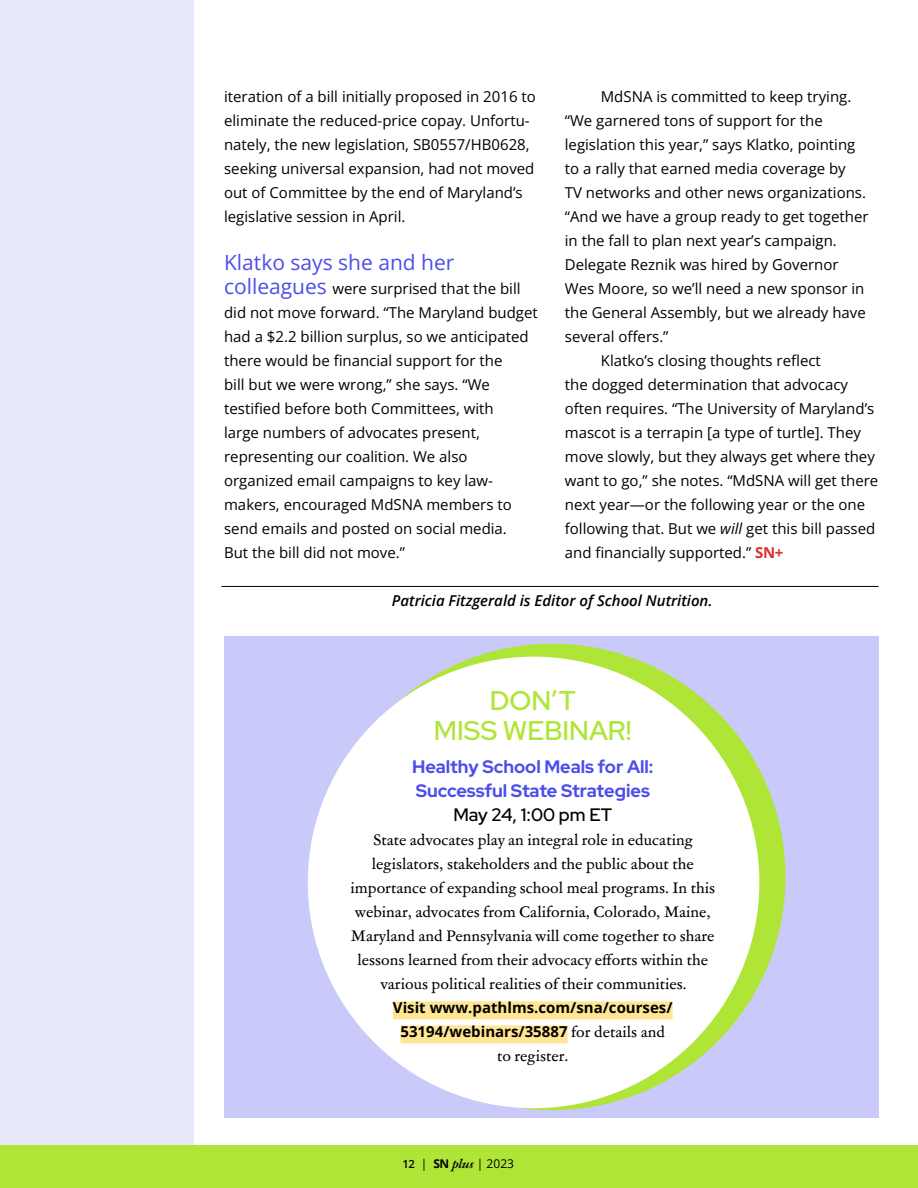
<style>
.page{position:relative;width:918px;height:1188px;background:#fff}
.page>*{position:absolute;margin:0;border:0;box-sizing:border-box;transform-origin:0 0}
.t1{font:600 27px/30px "Red Hat Display";color:#afe537;text-align:center}
.t2{font:21px "Open Sans";color:#4b4eea}
.t3{font:700 18px/24px "Red Hat Display";color:#4b4eea}
.t4{font:500 18px "Red Hat Display";letter-spacing:-.005em;color:#000}
.t5{font:15px/24px "Open Sans";color:#000}
.t6{font:15px/24px "Garamond ATF Text";color:#000;text-align:center}
.t7{font:700 15px/24px "Open Sans";color:#000;text-align:center}
.t8{font:italic 600 15px "Open Sans";color:#000}
.t9{font:12px "Open Sans";color:#000}
.s1{font-size:21px;color:#4b4eea}
.s2{font-style:italic}
.s3{font-weight:700;color:#dd2f28}
.s4{font-family:"Garamond ATF Text";font-weight:400}
.s5{font-weight:600;font-size:11.25px}
.s6{font-weight:700}
.s7{font-family:"Garamond ATF Text";font-weight:700;font-style:italic}
</style>
<div class="page">
<div style="left:0;top:0;width:193px;height:1153px;background:#e7e8fc"></div>
<div style="left:0;top:1145px;width:918px;height:43px;background:#afe537"></div>
<div style="left:224px;top:636px;width:655px;height:482px;background:#c9caf9"></div>
<div style="left:326px;top:651px;width:452px;height:452px;background:#afe537;border-radius:50%"></div>
<div style="left:308px;top:657px;width:451px;height:451px;background:#fff;border-radius:50%"></div>
<div style="left:393px;top:1001px;width:280px;height:18px;background:#ffe695"></div>
<div style="left:401px;top:1025px;width:167px;height:18px;background:#ffe695"></div>
<hr style="left:221px;top:586px;width:658px;height:1px;background:#000">
<p class="t5" style="left:224px;top:84px;width:313px">iteration of a bill initially proposed in 2016 to eliminate the reduced-price copay. Unfortu&shy;nately, the new legislation, SB0557/HB0628, seeking universal expansion, had not moved out of Committee by the end of Maryland’s legislative session in April.</p>
<h2 class="t2" style="left:224px;top:248px;width:232px">Klatko says she and her</h2>
<p class="t5" style="left:224px;top:276px;width:315px"><span class="s1">colleagues</span> were surprised that the bill did not move forward. “The Maryland budget had a $2.2 billion surplus, so we anticipated there would be financial support for the<br>bill but we were wrong,” she says. “We testified before both Committees, with<br>large numbers of advocates present, representing our coalition. We also organized email campaigns to key law&shy;makers, encouraged MdSNA members to send emails and posted on social media.<br>But the bill did not move.”</p>
<p class="t5" style="left:601px;top:84px;width:252px">MdSNA is committed to keep trying.</p>
<p class="t5" style="left:565px;top:108px;width:260px">“We garnered tons of support for the</p>
<p class="t5" style="left:565px;top:132px;width:292px">legislation this year,” says Klatko, pointing</p>
<p class="t5" style="left:565px;top:156px;width:282px">to a rally that earned media coverage by</p>
<p class="t5" style="left:565px;top:180px;width:303px">TV networks and other news organizations.</p>
<p class="t5" style="left:565px;top:204px;width:305px">“And we have a group ready to get together</p>
<p class="t5" style="left:565px;top:228px;width:273px">in the fall to plan next year’s campaign.</p>
<p class="t5" style="left:565px;top:252px;width:275px">Delegate Reznik was hired by Governor</p>
<p class="t5" style="left:565px;top:276px;width:301px">Wes Moore, so we’ll need a new sponsor in</p>
<p class="t5" style="left:565px;top:300px;width:303px">the General Assembly, but we already have</p>
<p class="t5" style="left:565px;top:324px;width:105px">several offers.”</p>
<p class="t5" style="left:601px;top:348px;width:222px">Klatko’s closing thoughts reflect</p>
<p class="t5" style="left:565px;top:372px;width:285px">the dogged determination that advocacy</p>
<p class="t5" style="left:565px;top:396px;width:311px">often requires. “The University of Maryland’s</p>
<p class="t5" style="left:565px;top:420px;width:298px">mascot is a terrapin [a type of turtle]. They</p>
<p class="t5" style="left:565px;top:444px;width:312px">move slowly, but they always get where they</p>
<p class="t5" style="left:565px;top:468px;width:315px">want to go,” she notes. “MdSNA will get there</p>
<p class="t5" style="left:565px;top:492px;width:302px">next year—or the following year or the one</p>
<p class="t5" style="left:565px;top:516px;width:312px">following that. But we <span class="s2">will</span> get this bill passed</p>
<p class="t5" style="left:565px;top:540px;width:220px">and financially supported.” <span class="s3">SN+</span></p>
<p class="t8" style="left:392px;top:590px;width:322px">Patricia Fitzgerald is Editor of School Nutrition.</p>
<h1 class="t1" style="left:434px;top:685px;width:199px">DON’T<br>MISS WEBINAR!</h1>
<p class="t3" style="left:412px;top:755px;width:243px">Healthy School Meals for All:<br>Successful State Strategies</p>
<p class="t4" style="left:453px;top:803px;width:160px">May 24, 1:00 pm ET</p>
<p class="t6" style="left:351px;top:828px;width:366px">State advocates play an integral role in educating legislators, stakeholders and the public about the importance of expanding school meal programs. In this webinar, advocates from California, Colorado, Maine, Maryland and Pennsylvania will come together to share lessons learned from their advocacy efforts within the various political realities of their communities.</p>
<p class="t7" style="left:393px;top:996px;width:281px">Visit www.pathlms.com/sna/courses/<br>53194/webinars/35887 <span class="s4">for details and</span></p>
<p class="t6" style="left:497px;top:1044px;width:73px">to register.</p>
<p class="t9" style="left:403px;top:1156px;width:113px"><span class="s5">12</span> | <span class="s6">SN</span> <span class="s7">plus</span> | 2023</p>
</div>
